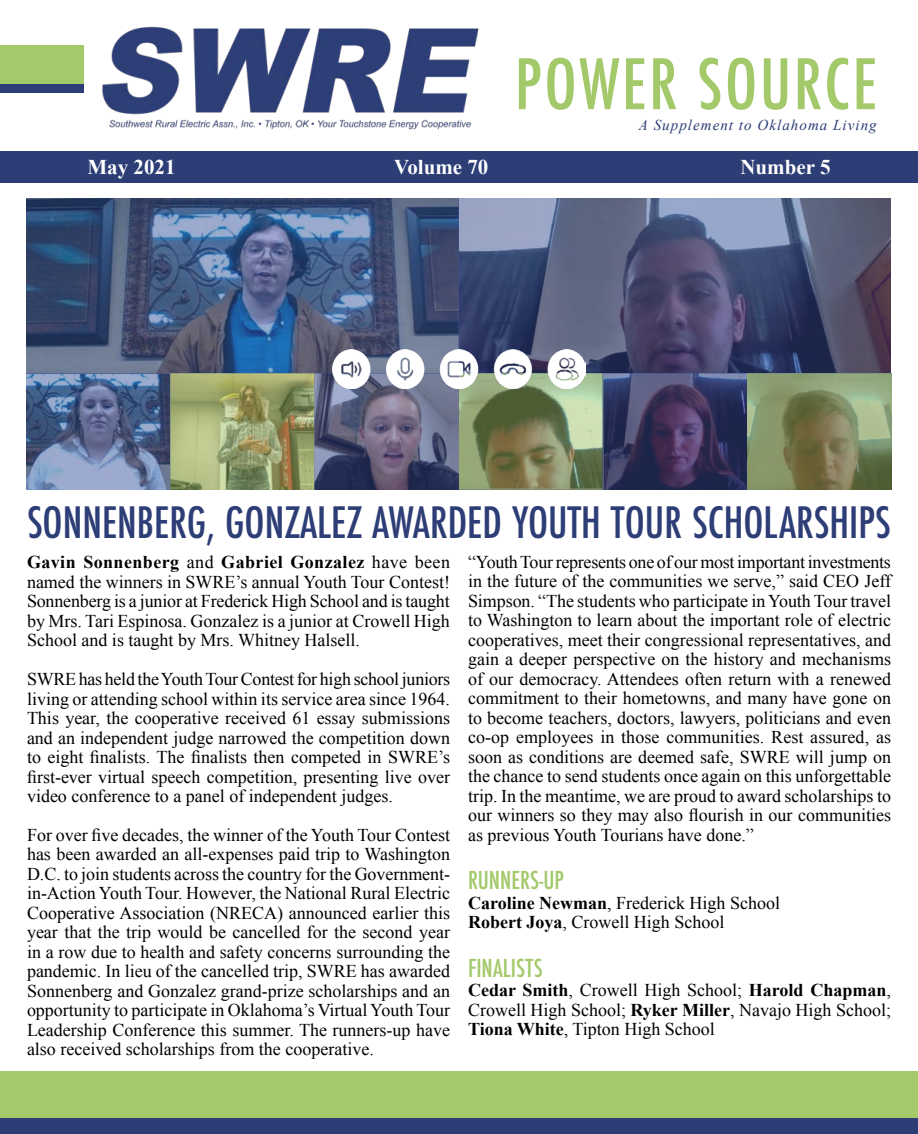
<style>
.page{position:relative;width:918px;height:1134px;background:#fff}
.page>*{position:absolute;margin:0;border:0;box-sizing:border-box;transform-origin:0 0}
.t1{font:500 condensed 67.5px "Futura";letter-spacing:.04em;color:#a3c96a}
.t2{font:500 condensed 42px "Futura";color:#2d3d76}
.t3{font:500 condensed 24px "Futura";color:#a3c96a}
.t4{font:700 21px "Times New Roman";color:#fff}
.t5{font:18px/19.5px "Times New Roman";color:#000;text-align:justify}
.t6{font:italic 15px "Times New Roman";letter-spacing:.07em;color:#2d3d76}
.s1{font-weight:700}
</style>
<div class="page">
<div style="left:0;top:151px;width:918px;height:31px;background:#2d3d76"></div>
<div style="left:0;top:55px;width:84px;height:38px;background:#2d3d76"></div>
<div style="left:0;top:45px;width:84px;height:39px;background:#a3c96a"></div>
<div style="left:0;top:1087px;width:918px;height:47px;background:#2d3d76"></div>
<div style="left:0;top:1072px;width:918px;height:46px;background:#a3c96a"></div>
<img style="left:102px;top:26px;width:377px;height:104px">
<svg style="left:27px;top:198px;width:432px;height:175px;background:#475c81"></svg>
<svg style="left:459px;top:198px;width:432px;height:175px;background:#545b7d"></svg>
<svg style="left:27px;top:373px;width:144px;height:117px;background:#62759d"></svg>
<svg style="left:171px;top:373px;width:144px;height:117px;background:#9ba26d"></svg>
<svg style="left:315px;top:373px;width:144px;height:117px;background:#5c5d7b"></svg>
<svg style="left:459px;top:373px;width:144px;height:117px;background:#828d64"></svg>
<svg style="left:603px;top:373px;width:144px;height:117px;background:#3a3960"></svg>
<svg style="left:747px;top:373px;width:144px;height:117px;background:#818c63"></svg>
<img style="left:332px;top:350px;width:254px;height:38px">
<h1 class="t1" style="left:515px;top:41px;width:364px">POWER SOURCE</h1>
<p class="t6" style="left:639px;top:114px;width:239px">A Supplement to Oklahoma Living</p>
<p class="t4" style="left:87px;top:152px;width:90px">May 2021</p>
<p class="t4" style="left:394px;top:152px;width:96px">Volume 70</p>
<p class="t4" style="left:740px;top:152px;width:92px">Number 5</p>
<h2 class="t2" style="left:27px;top:496px;width:865px">SONNENBERG, GONZALEZ AWARDED YOUTH TOUR SCHOLARSHIPS</h2>
<p class="t5" style="left:27px;top:552px;width:425px"><span class="s1">Gavin Sonnenberg</span> and <span class="s1">Gabriel Gonzalez</span> have been named the winners in SWRE’s annual Youth Tour Contest!<br>Sonnenberg is a junior at Frederick High School and is taught by Mrs. Tari Espinosa. Gonzalez is a junior at Crowell High School and is taught by Mrs. Whitney Halsell.</p>
<p class="t5" style="left:27px;top:669px;width:425px">SWRE has held the Youth Tour Contest for high school juniors living or attending school within its service area since 1964.<br>This year, the cooperative received 61 essay submissions and an independent judge narrowed the competition down to eight finalists. The finalists then competed in SWRE’s first-ever virtual speech competition, presenting live over video conference to a panel of independent judges.</p>
<p class="t5" style="left:27px;top:825px;width:425px">For over five decades, the winner of the Youth Tour Contest has been awarded an all-expenses paid trip to Washington D.C. to join students across the country for the Government&shy;in-Action Youth Tour. However, the National Rural Electric Cooperative Association (NRECA) announced earlier this year that the trip would be cancelled for the second year in a row due to health and safety concerns surrounding the pandemic. In lieu of the cancelled trip, SWRE has awarded Sonnenberg and Gonzalez grand-prize scholarships and an opportunity to participate in Oklahoma’s Virtual Youth Tour Leadership Conference this summer. The runners-up have also received scholarships from the cooperative.</p>
<p class="t5" style="left:468px;top:552px;width:425px">“Youth Tour represents one of our most important investments in the future of the communities we serve,” said CEO Jeff Simpson. “The students who participate in Youth Tour travel to Washington to learn about the important role of electric cooperatives, meet their congressional representatives, and gain a deeper perspective on the history and mechanisms of our democracy. Attendees often return with a renewed commitment to their hometowns, and many have gone on to become teachers, doctors, lawyers, politicians and even co-op employees in those communities. Rest assured, as soon as conditions are deemed safe, SWRE will jump on the chance to send students once again on this unforgettable trip. In the meantime, we are proud to award scholarships to our winners so they may also flourish in our communities as previous Youth Tourians have done.”</p>
<h3 class="t3" style="left:468px;top:865px;width:98px">RUNNERS-UP</h3>
<p class="t5" style="left:468px;top:893px;width:314px"><span class="s1">Caroline Newman</span>, Frederick High School<br><span class="s1">Robert Joya</span>, Crowell High School</p>
<h3 class="t3" style="left:468px;top:952px;width:76px">FINALISTS</h3>
<p class="t5" style="left:468px;top:980px;width:425px"><span class="s1">Cedar Smith</span>, Crowell High School; <span class="s1">Harold Chapman</span>, Crowell High School; <span class="s1">Ryker Miller</span>, Navajo High School; <span class="s1">Tiona White</span>, Tipton High School</p>
</div>
